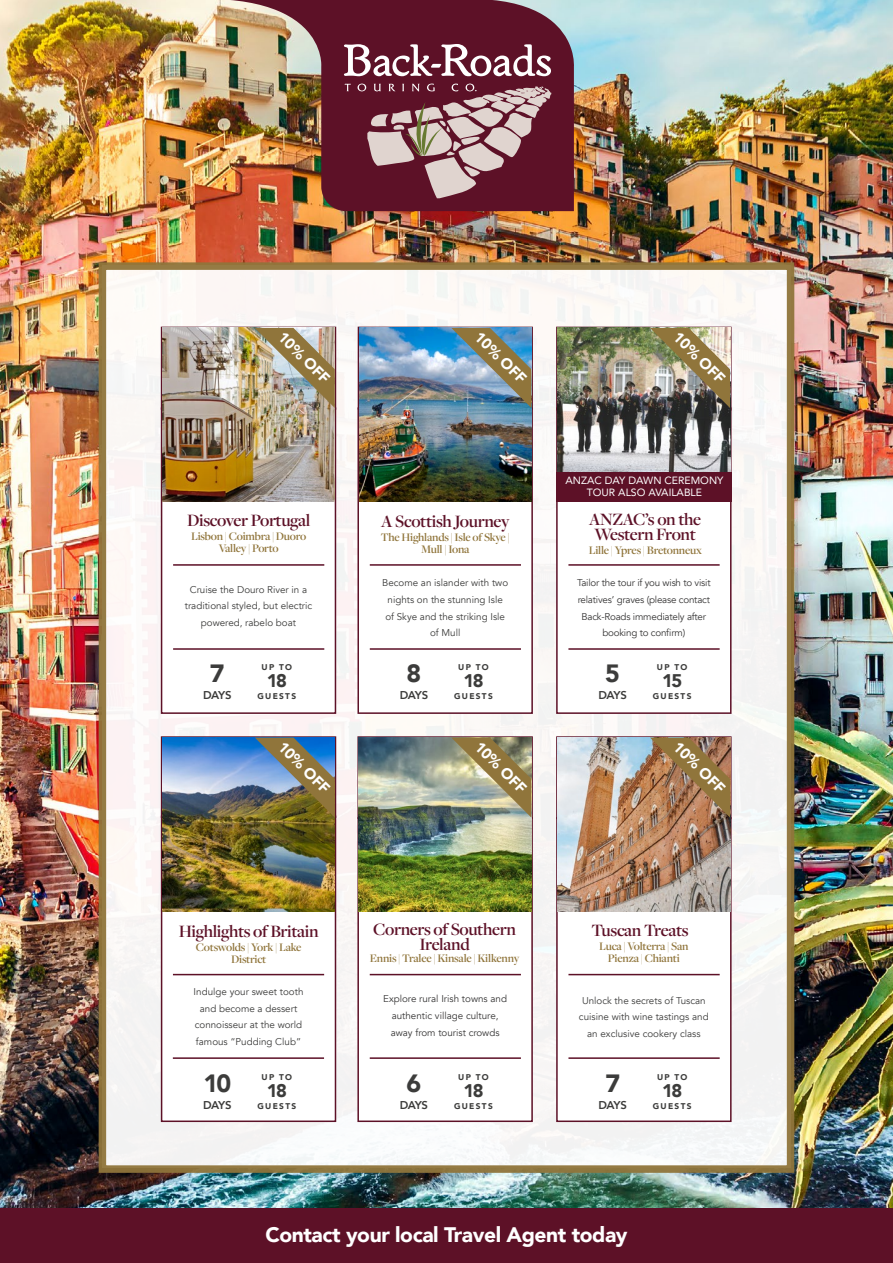
<style>
.page{position:relative;width:893px;height:1263px;background:#fff}
.page>*{position:absolute;margin:0;border:0;box-sizing:border-box;transform-origin:0 0}
.t1{font:900 24.9px "Avenir";color:#3c3c3b}
.t2{font:900 21px "Avenir";letter-spacing:-.02em;color:#fff}
.t3{font:900 18.3px "Avenir";letter-spacing:-.085em;color:#3c3c3b}
.t4{font:600 18px/15.1px "Freight Disp Pro";letter-spacing:-.02em;color:#5d1127;text-align:center}
.t5{font:900 15px "Avenir";color:#fff}
.t6{font:600 12px/12px "Freight Disp Pro";letter-spacing:-.02em;color:#90753b;text-align:center}
.t7{font:800 11.4px "Avenir";letter-spacing:-.055em;color:#3c3c3b}
.t8{font:10.5px/12.6px "Avenir";color:#fff;text-align:center}
.t9{font:9.75px/16.6px "Avenir";color:#3c3c3b;text-align:center}
.t10{font:9.75px/16.6px "Avenir";letter-spacing:-.02em;color:#373636;text-align:center}
.t11{font:9.75px/16.6px "Avenir";color:#373636;text-align:center}
.t12{font:900 8.25px "Avenir";letter-spacing:.155em;color:#3c3c3b}
</style>
<div class="page">
<img style="left:0;top:0;width:893px;height:1208px">
<img style="left:205px;top:0;width:369px;height:211px">
<svg style="left:344px;top:44px;width:207px;height:32px"></svg>
<svg style="left:345px;top:84px;width:6px;height:7px"></svg>
<svg style="left:358px;top:84px;width:193px;height:114px"></svg>
<div style="left:103px;top:265px;width:688px;height:903px;background:#faf6f5"></div>
<div style="left:99px;top:262px;width:695px;height:911px;border:8px solid #90753b"></div>
<div style="left:0;top:1208px;width:893px;height:55px;background:#5d1127"></div>
<div style="left:161px;top:407px;width:175px;height:307px;background:#fff;border:2px solid #5d1127"></div>
<svg style="left:161px;top:327px;width:175px;height:83px"></svg>
<hr style="left:173px;top:564px;width:151px;height:2px;background:#5d1127">
<hr style="left:173px;top:648px;width:151px;height:2px;background:#5d1127">
<img style="left:162px;top:328px;width:173px;height:174px">
<img style="left:255px;top:328px;width:80px;height:80px">
<div style="left:556px;top:817px;width:176px;height:305px;background:#fff;border:2px solid #5d1127"></div>
<svg style="left:556px;top:736px;width:176px;height:83px"></svg>
<hr style="left:568px;top:974px;width:152px;height:1px;background:#5d1127">
<hr style="left:568px;top:1057px;width:152px;height:2px;background:#5d1127">
<img style="left:558px;top:738px;width:172px;height:173px">
<img style="left:650px;top:738px;width:80px;height:80px">
<div style="left:357px;top:817px;width:176px;height:305px;background:#fff;border:2px solid #5d1127"></div>
<svg style="left:357px;top:736px;width:176px;height:83px"></svg>
<hr style="left:370px;top:974px;width:151px;height:1px;background:#5d1127">
<hr style="left:370px;top:1057px;width:151px;height:2px;background:#5d1127">
<img style="left:359px;top:738px;width:172px;height:173px">
<img style="left:451px;top:738px;width:80px;height:80px">
<div style="left:161px;top:815px;width:175px;height:307px;background:#fff;border:2px solid #5d1127"></div>
<svg style="left:161px;top:736px;width:175px;height:82px"></svg>
<hr style="left:173px;top:974px;width:151px;height:1px;background:#5d1127">
<hr style="left:173px;top:1057px;width:151px;height:2px;background:#5d1127">
<img style="left:162px;top:738px;width:173px;height:173px">
<img style="left:255px;top:738px;width:80px;height:80px">
<div style="left:357px;top:407px;width:176px;height:307px;background:#fff;border:2px solid #5d1127"></div>
<svg style="left:358px;top:327px;width:175px;height:83px"></svg>
<hr style="left:370px;top:564px;width:151px;height:2px;background:#5d1127">
<hr style="left:370px;top:648px;width:151px;height:2px;background:#5d1127">
<img style="left:359px;top:328px;width:172px;height:174px">
<img style="left:451px;top:328px;width:80px;height:80px">
<div style="left:556px;top:407px;width:175px;height:307px;background:#fff;border:2px solid #5d1127"></div>
<svg style="left:556px;top:327px;width:175px;height:84px"></svg>
<hr style="left:568px;top:564px;width:152px;height:2px;background:#5d1127">
<hr style="left:568px;top:648px;width:152px;height:2px;background:#5d1127">
<img style="left:558px;top:328px;width:172px;height:144px">
<img style="left:650px;top:328px;width:80px;height:80px">
<div style="left:556px;top:472px;width:175px;height:30px;background:#5d1127"></div>
<p class="t5" style="left:290px;top:325px;width:68px;rotate:45deg">10% OFF</p>
<p class="t4" style="left:187px;top:512px;width:125px">Discover Portugal</p>
<p class="t6" style="left:191px;top:529px;width:117px">Lisbon | Coimbra | Duoro<br>Valley | Porto</p>
<p class="t9" style="left:185px;top:581px;width:129px">Cruise the Douro River in a traditional styled, but electric powered, rabelo boat</p>
<p class="t1" style="left:210px;top:652px;width:16px">7</p>
<p class="t7" style="left:203px;top:686px;width:30px">DAYS</p>
<p class="t12" style="left:262px;top:660px;width:32px">UP TO</p>
<p class="t3" style="left:267px;top:665px;width:22px">18</p>
<p class="t12" style="left:258px;top:689px;width:40px">GUESTS</p>
<p class="t5" style="left:290px;top:735px;width:68px;rotate:45deg">10% OFF</p>
<p class="t5" style="left:486px;top:325px;width:68px;rotate:45deg">10% OFF</p>
<p class="t4" style="left:381px;top:513px;width:130px">A Scottish Journey</p>
<p class="t6" style="left:381px;top:531px;width:130px">The Highlands | Isle of Skye |<br>Mull | Iona</p>
<p class="t9" style="left:382px;top:575px;width:127px">Become an islander with two nights on the stunning Isle of Skye and the striking Isle of Mull</p>
<p class="t3" style="left:463px;top:665px;width:22px">18</p>
<p class="t12" style="left:454px;top:689px;width:40px">GUESTS</p>
<p class="t1" style="left:407px;top:652px;width:16px">8</p>
<p class="t7" style="left:400px;top:686px;width:30px">DAYS</p>
<p class="t12" style="left:458px;top:660px;width:32px">UP TO</p>
<p class="t5" style="left:486px;top:735px;width:68px;rotate:45deg">10% OFF</p>
<p class="t5" style="left:685px;top:325px;width:68px;rotate:45deg">10% OFF</p>
<p class="t8" style="left:565px;top:473px;width:159px">ANZAC DAY DAWN CEREMONY<br>TOUR ALSO AVAILABLE</p>
<p class="t4" style="left:589px;top:511px;width:114px;text-align:left">ANZAC’s on the<br>Western Front</p>
<p class="t6" style="left:589px;top:544px;width:114px">Lille | Ypres | Bretonneux</p>
<p class="t10" style="left:577px;top:575px;width:135px">Tailor the tour if you wish to visit relatives’ graves (please contact<br>Back-Roads immediately after booking to confirm)</p>
<p class="t3" style="left:662px;top:665px;width:22px">15</p>
<p class="t12" style="left:653px;top:689px;width:40px">GUESTS</p>
<p class="t12" style="left:657px;top:660px;width:32px">UP TO</p>
<p class="t1" style="left:605px;top:652px;width:16px">5</p>
<p class="t7" style="left:598px;top:686px;width:30px">DAYS</p>
<p class="t5" style="left:685px;top:735px;width:68px;rotate:45deg">10% OFF</p>
<p class="t4" style="left:179px;top:923px;width:142px">Highlights of Britain</p>
<p class="t6" style="left:196px;top:941px;width:107px">Cotswolds | York | Lake<br>District</p>
<p class="t9" style="left:194px;top:983px;width:111px">Indulge your sweet tooth and become a dessert connoisseur at the world famous “Pudding Club”</p>
<p class="t3" style="left:267px;top:1074px;width:22px">18</p>
<p class="t12" style="left:258px;top:1099px;width:40px">GUESTS</p>
<p class="t1" style="left:204px;top:1062px;width:29px">10</p>
<p class="t7" style="left:203px;top:1096px;width:30px">DAYS</p>
<p class="t12" style="left:262px;top:1070px;width:32px">UP TO</p>
<p class="t4" style="left:373px;top:921px;width:144px">Corners of Southern<br>Ireland</p>
<p class="t6" style="left:370px;top:952px;width:151px">Ennis | Tralee | Kinsale | Kilkenny</p>
<p class="t11" style="left:383px;top:991px;width:125px">Explore rural Irish towns and authentic village culture, away from tourist crowds</p>
<p class="t1" style="left:407px;top:1062px;width:16px">6</p>
<p class="t7" style="left:400px;top:1096px;width:30px">DAYS</p>
<p class="t12" style="left:458px;top:1070px;width:32px">UP TO</p>
<p class="t3" style="left:463px;top:1074px;width:22px">18</p>
<p class="t12" style="left:454px;top:1099px;width:40px">GUESTS</p>
<p class="t4" style="left:591px;top:922px;width:99px">Tuscan Treats</p>
<p class="t6" style="left:599px;top:940px;width:91px">Luca | Volterra | San<br>Pienza | Chianti</p>
<p class="t9" style="left:579px;top:992px;width:131px">Unlock the secrets of Tuscan cuisine with wine tastings and an exclusive cookery class</p>
<p class="t1" style="left:605px;top:1062px;width:16px">7</p>
<p class="t7" style="left:598px;top:1096px;width:30px">DAYS</p>
<p class="t12" style="left:657px;top:1070px;width:32px">UP TO</p>
<p class="t3" style="left:662px;top:1074px;width:22px">18</p>
<p class="t12" style="left:653px;top:1099px;width:40px">GUESTS</p>
<p class="t2" style="left:265px;top:1217px;width:364px">Contact your local Travel Agent today</p>
</div>
